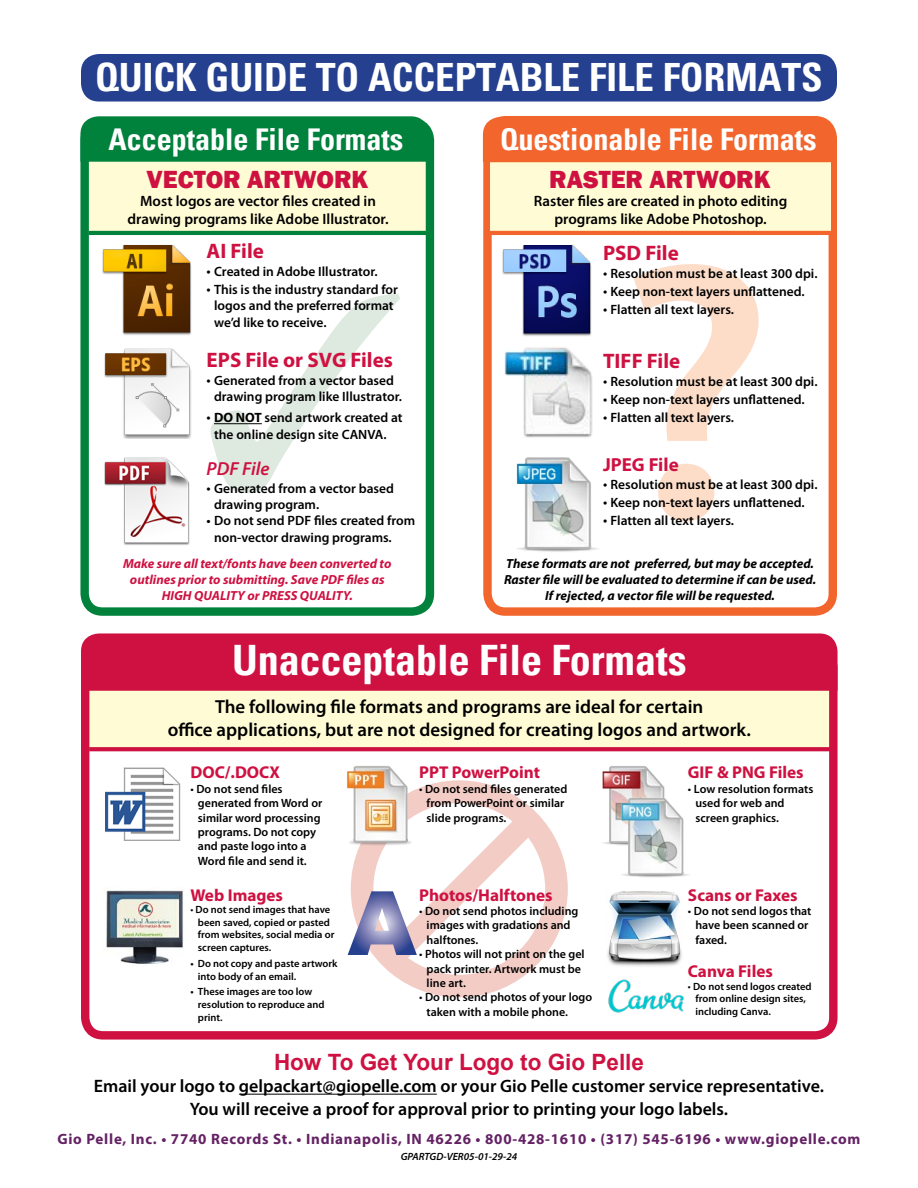
<style>
.page{position:relative;width:918px;height:1188px;background:#fff}
.page>*{position:absolute;margin:0;border:0;box-sizing:border-box;transform-origin:0 0}
.t1{font:600 369px "Myriad Pro";color:#fddcc8}
.t2{font:700 condensed 42px "Univers";color:#fff}
.t3{font:700 condensed 39px "Univers";color:#fff}
.t4{font:700 condensed 30px "Univers";color:#fff}
.t5{font:800 25.5px "Franklin Gothic";color:#ce1141}
.t6{font:700 22.5px "Arial";color:#ce1141}
.t7{font:700 21px "Myriad Pro";color:#ce1141}
.t8{font:600 18.9px/22.6px "Myriad Pro";color:#000;text-align:center}
.t9{font:700 18.9px "Myriad Pro";color:#ce1141}
.t10{font:italic 600 18.9px "Myriad Pro";color:#ce1141}
.t11{font:600 18px/22.5px "Myriad Pro";color:#000;text-align:center}
.t12{font:700 17.1px "Myriad Pro";color:#ce1141}
.t13{font:15.15px "Myriad Pro";color:#000}
.t14{font:600 15px/18px "Myriad Pro";color:#000;text-align:center}
.t15{font:700 15px "Myriad Pro";letter-spacing:.05em;color:#642265}
.t16{font:600 13.5px/16.2px "Myriad Pro";color:#000}
.t17{font:italic 700 13.2px/15.9px "Myriad Pro";color:#000;text-align:center}
.t18{font:italic 700 13.2px/15.9px "Myriad Pro";color:#ce1141;text-align:center}
.t19{font:600 12px/14.4px "Myriad Pro";color:#000}
.t20{font:600 10.5px/12.6px "Myriad Pro";color:#000}
.t21{font:italic 600 10.5px "Myriad Pro";color:#000}
.s1{font-weight:400;font-size:15.15px}
.s2{font-weight:700}
.s3{color:#dee9df}
.s4{font-weight:400}
</style>
<div class="page">
<div style="left:81px;top:54px;width:756px;height:48px;background:#25408f;border-radius:18px"></div>
<div style="left:483px;top:116px;width:354px;height:500px;border:8px solid #f2652c;border-radius:18px"></div>
<img style="left:502px;top:245px;width:89px;height:91px">
<img style="left:504px;top:347px;width:89px;height:91px">
<img style="left:516px;top:457px;width:82px;height:95px">
<div style="left:88px;top:686px;width:743px;height:63px;background:#fffcd5"></div>
<div style="left:81px;top:645px;width:757px;height:395px;border:8px solid #ce1141;border-radius:18px"></div>
<div style="left:81px;top:633px;width:757px;height:58px;background:#ce1141"></div>
<svg style="left:89px;top:747px;width:748px;height:4px;background:#cf1745"></svg>
<div style="left:87px;top:156px;width:341px;height:77px;background:#fffcd5"></div>
<div style="left:80px;top:118px;width:354px;height:498px;border:8px solid #00813c;border-radius:18px"></div>
<div style="left:80px;top:116px;width:349px;height:46px;background:#00813c"></div>
<hr style="left:89px;top:231px;width:338px;height:4px;background:#00813c">
<img style="left:102px;top:244px;width:89px;height:91px">
<img style="left:104px;top:348px;width:87px;height:91px">
<hr style="left:214px;top:423px;width:48px;height:1px;background:#000">
<img style="left:104px;top:457px;width:86px;height:88px">
<div style="left:490px;top:157px;width:340px;height:76px;background:#fffcd5"></div>
<div style="left:483px;top:117px;width:348px;height:45px;background:#f2652c"></div>
<hr style="left:487px;top:231px;width:346px;height:4px;background:#f2652c">
<img style="left:105px;top:767px;width:76px;height:74px">
<img style="left:347px;top:766px;width:61px;height:23px">
<img style="left:602px;top:766px;width:63px;height:79px">
<img style="left:106px;top:888px;width:78px;height:76px">
<img style="left:612px;top:796px;width:78px;height:82px">
<svg style="left:348px;top:787px;width:214px;height:205px"></svg>
<img style="left:607px;top:891px;width:75px;height:75px">
<hr style="left:239px;top:1094px;width:198px;height:1px;background:#000">
<img style="left:608px;top:979px;width:76px;height:34px">
<h3 class="t3" style="left:95px;top:53px;width:729px">QUICK GUIDE TO ACCEPTABLE FILE FORMATS</h3>
<h3 class="t4" style="left:102px;top:121px;width:302px"><sup>•</sup>Acceptable File Formats</h3>
<h3 class="t5" style="left:147px;top:163px;width:223px">VECTOR ARTWORK</h3>
<p class="t14" style="left:128px;top:192px;width:263px">Most logos are vector files created in drawing programs like Adobe Illustrator.</p>
<h3 class="t7" style="left:207px;top:237px;width:59px">AI File</h3>
<p class="t16" style="left:207px;top:263px;width:173px"><span class="s1">•</span> Created in Adobe Illustrator.</p>
<p class="t16" style="left:214px;top:281px;width:185px;text-indent:-7px"><span class="s1">•</span> This is the industry standard for logos and the preferred format we’d like to receive.</p>
<h3 class="t7" style="left:207px;top:346px;width:188px">EPS File or SVG Files</h3>
<p class="t16" style="left:207px;top:372px;width:197px;text-align:center"><span class="s1">•</span> Generated from a vector based drawing program like Illustrator.</p>
<p class="t16" style="left:214px;top:409px;width:190px;text-indent:-7px"><span class="s1">•</span> <span class="s2">DO NOT</span> send artwork created at the online design site CANVA.</p>
<h3 class="t10" style="left:207px;top:457px;width:64px">PDF File</h3>
<p class="t16" style="left:214px;top:480px;width:181px;text-indent:-7px"><span class="s1">•</span> Generated from a vector based drawing program.</p>
<p class="t16" style="left:214px;top:513px;width:203px;text-indent:-7px">• Do not send PDF files created from non-vector drawing programs.</p>
<p class="t18" style="left:123px;top:555px;width:270px">Make sure all text/fonts have been converted to outlines prior to submitting. Save PDF files as<br>HIGH QUALITY or PRESS QUALITY.</p>
<h3 class="t4" style="left:500px;top:121px;width:318px">Questionable File Formats</h3>
<h3 class="t5" style="left:549px;top:163px;width:223px">RASTER ARTWORK</h3>
<p class="t14" style="left:534px;top:192px;width:255px">Raster files are created in photo editing programs like Adobe Photoshop.</p>
<h3 class="t7" style="left:603px;top:239px;width:77px">PSD File</h3>
<p class="t16" style="left:603px;top:265px;width:216px"><span class="s1">•</span> Resolution must be at least 300 dpi.</p>
<p class="t16" style="left:603px;top:283px;width:203px"><span class="s1">•</span> Keep non-text layers unflattened.</p>
<p class="t16" style="left:603px;top:301px;width:132px"><span class="s1">•</span> Flatten all text layers.</p>
<h3 class="t7" style="left:603px;top:347px;width:79px">TIFF File</h3>
<p class="t16" style="left:603px;top:373px;width:216px"><span class="s1">•</span> Resolution must be at least 300 dpi.</p>
<p class="t16" style="left:603px;top:391px;width:203px"><span class="s1">•</span> Keep non-text layers unflattened.</p>
<p class="t16" style="left:603px;top:409px;width:132px"><span class="s1">•</span> Flatten all text layers.</p>
<h3 class="t9" style="left:603px;top:452px;width:77px">JPEG File</h3>
<p class="t16" style="left:603px;top:476px;width:216px"><span class="s1">•</span> Resolution must be at least 300 dpi.</p>
<p class="t16" style="left:603px;top:494px;width:203px"><span class="s1">•</span> Keep non-text layers unflattened.</p>
<p class="t16" style="left:603px;top:512px;width:132px"><span class="s1">•</span> Flatten all text layers.</p>
<p class="t17" style="left:504px;top:555px;width:314px">These formats are not preferred, but may be accepted.<br>Raster file will be evaluated to determine if can be used.<br>If rejected, a vector file will be requested.</p>
<p class="t13" style="left:505px;top:121px;width:6px">•</p>
<h1 class="t1" style="left:200px;top:159px;width:575px"><span class="s3">✓</span> ?</h1>
<h2 class="t2" style="left:232px;top:634px;width:456px">Unacceptable File Formats</h2>
<h3 class="t8" style="left:168px;top:695px;width:585px">The following file formats and programs are ideal for certain<br>office applications, but are not designed for creating logos and artwork.</h3>
<p class="t12" style="left:190px;top:761px;width:91px">DOC/.DOCX</p>
<p class="t19" style="left:198px;top:781px;width:126px;text-indent:-7px"><span class="s4">•</span> Do not send files generated from Word or similar word processing programs. Do not copy and paste logo into a<br>Word file and send it.</p>
<p class="t12" style="left:688px;top:761px;width:117px">GIF &amp; PNG Files</p>
<p class="t19" style="left:695px;top:781px;width:119px;text-indent:-8px"><span class="s4">•</span> Low resolution formats used for web and screen graphics.</p>
<p class="t12" style="left:419px;top:761px;width:122px">PPT PowerPoint</p>
<p class="t19" style="left:427px;top:781px;width:142px;text-indent:-8px"><span class="s4">•</span> Do not send files generated from PowerPoint or similar slide programs.</p>
<p class="t12" style="left:190px;top:884px;width:94px">Web Images</p>
<p class="t20" style="left:198px;top:903px;width:138px;text-indent:-7px"><span class="s4">•</span> Do not send images that have been saved, copied or pasted from websites, social media or screen captures.</p>
<p class="t20" style="left:198px;top:957px;width:141px;text-indent:-7px">• Do not copy and paste artwork into body of an email.</p>
<p class="t20" style="left:198px;top:985px;width:128px;text-indent:-7px">• These images are too low resolution to reproduce and print.</p>
<p class="t12" style="left:419px;top:884px;width:135px">Photos/Halftones</p>
<p class="t19" style="left:427px;top:903px;width:153px;text-indent:-8px"><span class="s4">•</span> Do not send photos including images with gradations and halftones.</p>
<p class="t19" style="left:427px;top:947px;width:160px;text-indent:-8px"><span class="s4">•</span> Photos will not print on the gel pack printer. Artwork must be line art.</p>
<p class="t19" style="left:427px;top:990px;width:167px;text-indent:-8px"><span class="s4">•</span> Do not send photos of your logo taken with a mobile phone.</p>
<p class="t12" style="left:688px;top:884px;width:111px">Scans or Faxes</p>
<p class="t19" style="left:695px;top:903px;width:118px;text-indent:-8px"><span class="s4">•</span> Do not send logos that have been scanned or faxed.</p>
<p class="t12" style="left:688px;top:960px;width:86px">Canva Files</p>
<p class="t20" style="left:695px;top:980px;width:118px;text-indent:-7px"><span class="s4">•</span> Do not send logos created from online design sites, including Canva.</p>
<h3 class="t6" style="left:274px;top:1046px;width:372px">How To Get Your Logo to Gio Pelle</h3>
<h3 class="t11" style="left:94px;top:1075px;width:732px">Email your logo to gelpackart@giopelle.com or your Gio Pelle customer service representative.<br>You will receive a proof for approval prior to printing your logo labels.</h3>
<p class="t21" style="left:401px;top:1149px;width:118px">GPARTGD-VER05-01-29-24</p>
<p class="t15" style="left:57px;top:1129px;width:805px">Gio Pelle, Inc. • 7740 Records St. • Indianapolis, IN 46226 • 800-428-1610 • (317) 545-6196 • www.giopelle.com</p>
</div>
